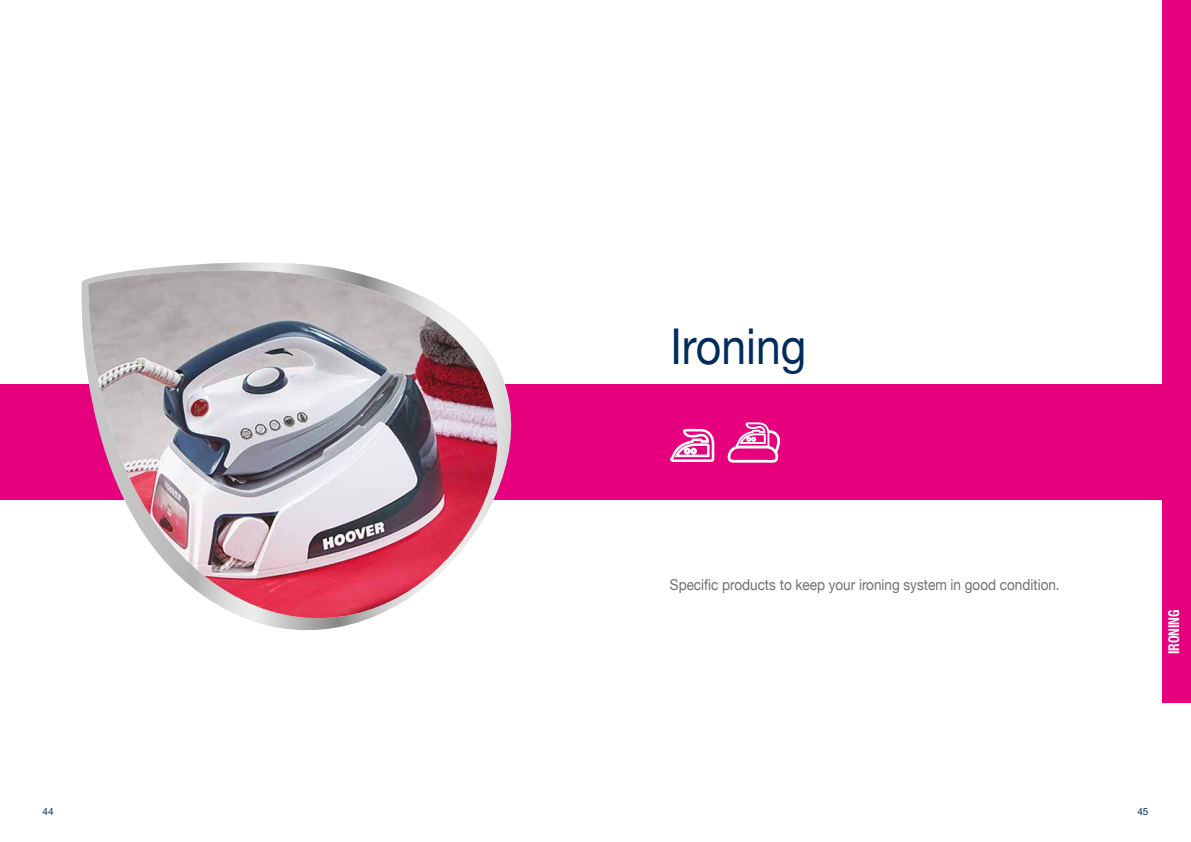
<style>
.page{position:relative;width:1191px;height:842px;background:#fff}
.page>*{position:absolute;margin:0;border:0;box-sizing:border-box;transform-origin:0 0}
.t1{font:49.4px "Helvetica Neue";color:#002c5e;scale:.9 1}
.t2{font:15px "Helvetica Neue";color:#706f6f;scale:.9 1}
.t3{font:700 condensed 15px "Helvetica Neue LT Pro";color:#fff;scale:.9 1}
.t4{font:10px "Helvetica Neue";color:#002c5e}
</style>
<div class="page">
<div style="left:0;top:385px;width:1162px;height:115px;background:#e6007d"></div>
<div style="left:1162px;top:0;width:29px;height:702px;background:#e6007d"></div>
<svg style="left:137px;top:262px;width:207px;height:8px"></svg>
<img style="left:85px;top:270px;width:441px;height:360px">
<svg style="left:670px;top:428px;width:45px;height:34px"></svg>
<div style="left:690px;top:448px;width:7px;height:6px;border:3px solid #fff;border-radius:50%"></div>
<svg style="left:727px;top:422px;width:53px;height:41px"></svg>
<h1 class="t1" style="left:670px;top:317px;width:152px">Ironing</h1>
<p class="t2" style="left:670px;top:575px;width:434px">Specific products to keep your ironing system in good condition.</p>
<p class="t3" style="left:1164px;top:654px;width:51px;rotate:-90deg">IRONING</p>
<p class="t4" style="left:43px;top:805px;width:13px">44</p>
<p class="t4" style="left:1137px;top:805px;width:13px">45</p>
</div>
